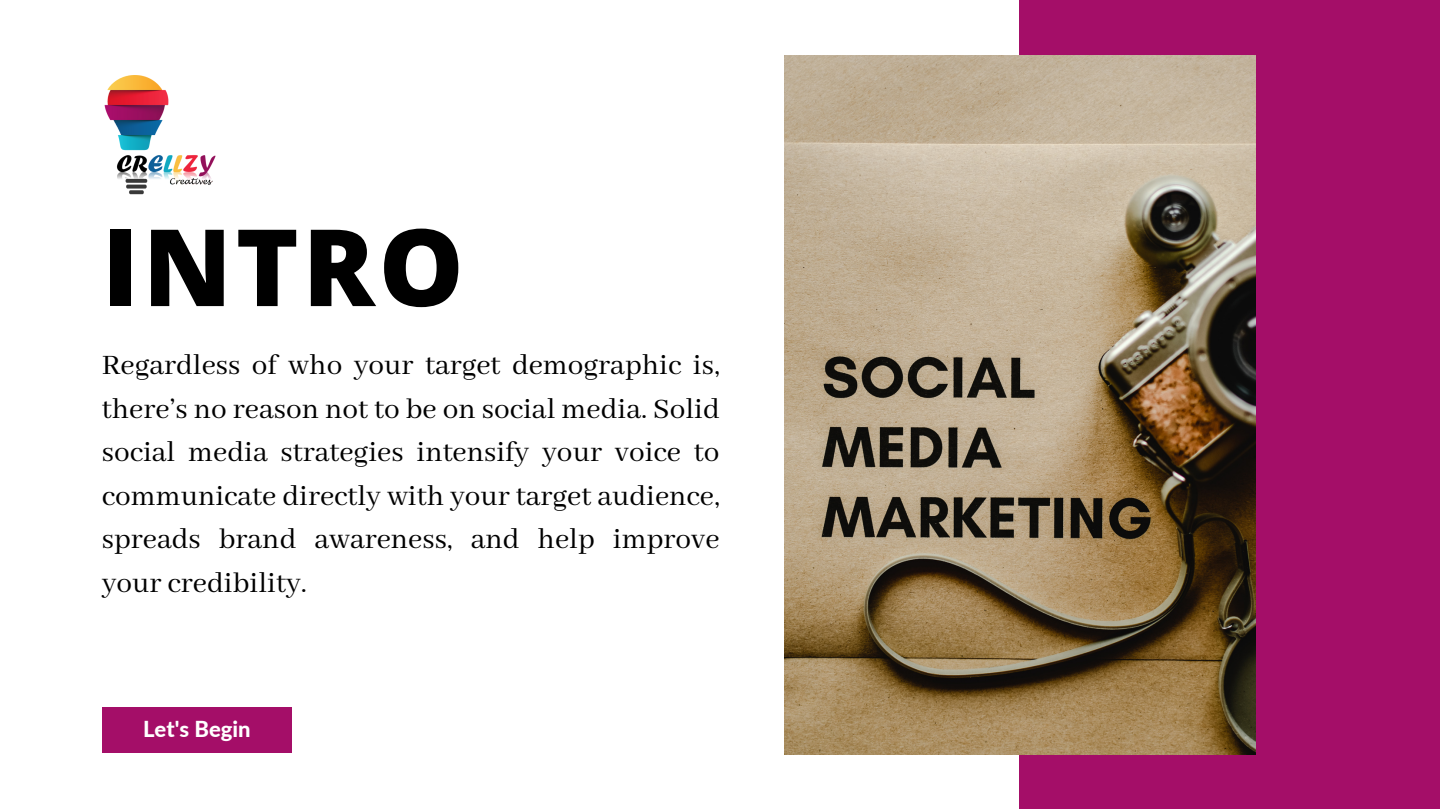
<style>
.page{position:relative;width:1440px;height:810px;background:#fff}
.page>*{position:absolute;margin:0;border:0;box-sizing:border-box;transform-origin:0 0}
.t1{font:800 106.9px "Open Sans";letter-spacing:.035em;color:#000}
.t2{font:31.3px/43.5px "Abhaya Libre";color:#000;text-align:justify}
.t3{font:800 22px "Lato";color:#fff}
</style>
<div class="page">
<div style="left:1020px;top:0;width:420px;height:809px;background:#a40e68"></div>
<div style="left:102px;top:707px;width:190px;height:46px;background:#a40e68"></div>
<img style="left:784px;top:56px;width:471px;height:698px">
<img style="left:104px;top:75px;width:112px;height:120px">
<h1 class="t1" style="left:102px;top:192px;width:363px">INTRO</h1>
<p class="t2" style="left:102px;top:345px;width:620px">Regardless of who your target demographic is, there’s no reason not to be on social media. Solid social media strategies intensify your voice to communicate directly with your target audience, spreads brand awareness, and help improve your credibility.</p>
<p class="t3" style="left:143px;top:715px;width:109px">Let's Begin</p>
</div>
